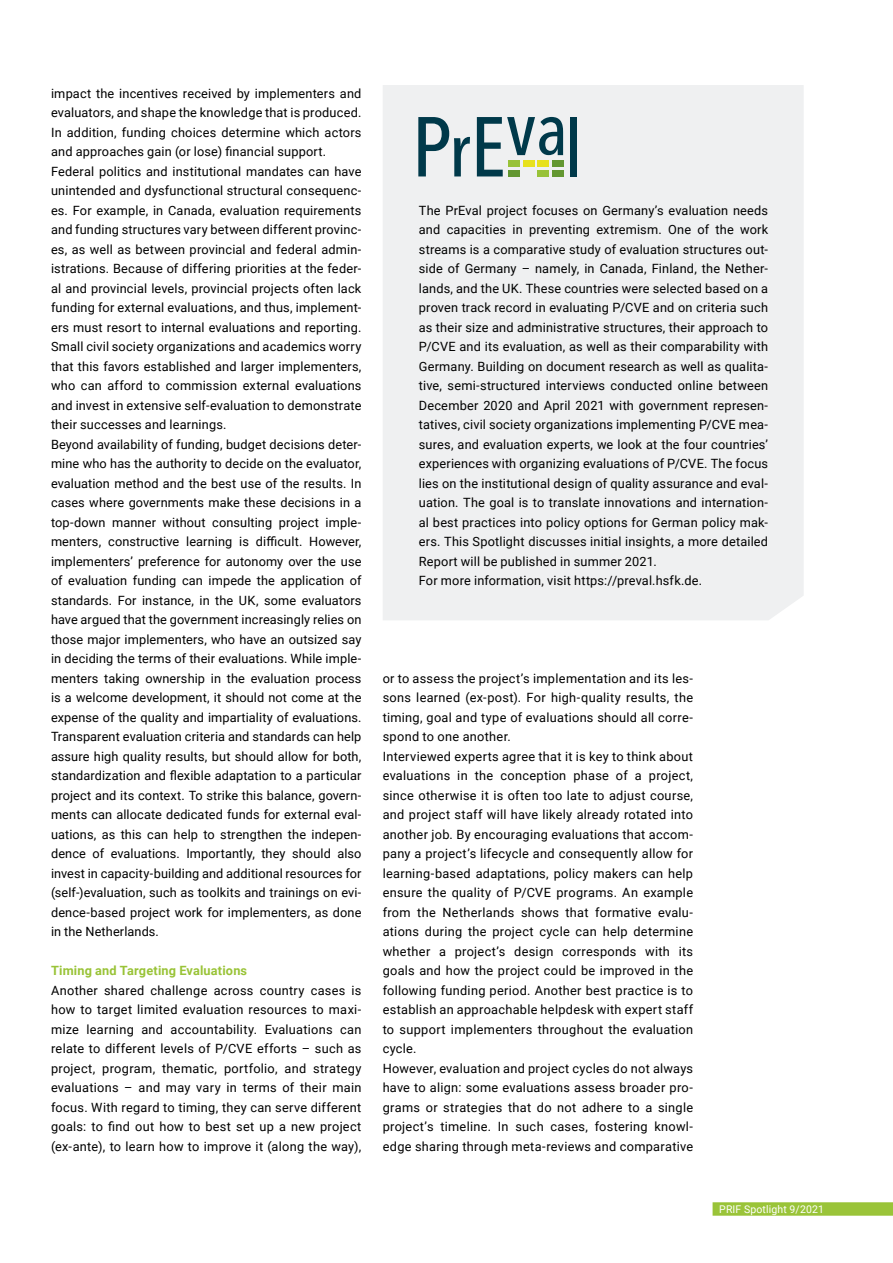
<style>
.page{position:relative;width:893px;height:1263px;background:#fff}
.page>*{position:absolute;margin:0;border:0;box-sizing:border-box;transform-origin:0 0}
.Fließtext{font:12.75px/19.5px "Roboto";letter-spacing:.015em;color:#000;text-align:justify}
.Zwischenüberschrift{font:700 12.75px "Roboto";letter-spacing:.015em;color:#99c337}
.t1{font:10.65px "Roboto";letter-spacing:.01em;color:#fff}
</style>
<div class="page">
<svg style="left:713px;top:1202px;width:180px;height:14px;background:#9dc640"></svg>
<div style="left:383px;top:85px;width:421px;height:535px;background:#eff0f1"></div>
<svg style="left:418px;top:117px;width:52px;height:59px"></svg>
<svg style="left:477px;top:117px;width:86px;height:59px"></svg>
<div style="left:570px;top:117px;width:7px;height:59px;background:#00394a"></div>
<div style="left:509px;top:170px;width:11px;height:6px;background:#639731"></div>
<div style="left:537px;top:170px;width:12px;height:6px;background:#98c238"></div>
<div style="left:552px;top:170px;width:11px;height:6px;background:#639731"></div>
<div style="left:509px;top:160px;width:11px;height:7px;background:#98c238"></div>
<div style="left:523px;top:160px;width:12px;height:7px;background:#e7e11e"></div>
<div style="left:537px;top:160px;width:12px;height:7px;background:#e7e11e"></div>
<div style="left:552px;top:160px;width:11px;height:7px;background:#639731"></div>
<p class="Fließtext" style="left:51px;top:83px;width:312px">impact the incentives received by implementers and evaluators, and shape the knowledge that is produced.<br>In addition, funding choices determine which actors and approaches gain (or lose) financial support.</p>
<p class="Fließtext" style="left:51px;top:161px;width:312px">Federal politics and institutional mandates can have unintended and dysfunctional structural consequenc&shy;es. For example, in Canada, evaluation requirements and funding structures vary between different provinc&shy;es, as well as between provincial and federal admin&shy;istrations. Because of differing priorities at the feder&shy;al and provincial levels, provincial projects often lack funding for external evaluations, and thus, implement&shy;ers must resort to internal evaluations and reporting.<br>Small civil society organizations and academics worry that this favors established and larger implementers, who can afford to commission external evaluations and invest in extensive self-evaluation to demonstrate their successes and learnings.</p>
<p class="Fließtext" style="left:51px;top:434px;width:312px">Beyond availability of funding, budget decisions deter&shy;mine who has the authority to decide on the evaluator, evaluation method and the best use of the results. In cases where governments make these decisions in a top-down manner without consulting project imple&shy;menters, constructive learning is difficult. However, implementers’ preference for autonomy over the use of evaluation funding can impede the application of standards. For instance, in the UK, some evaluators have argued that the government increasingly relies on those major implementers, who have an outsized say in deciding the terms of their evaluations. While imple&shy;menters taking ownership in the evaluation process is a welcome development, it should not come at the expense of the quality and impartiality of evaluations.<br>Transparent evaluation criteria and standards can help assure high quality results, but should allow for both, standardization and flexible adaptation to a particular project and its context. To strike this balance, govern&shy;ments can allocate dedicated funds for external eval&shy;uations, as this can help to strengthen the indepen&shy;dence of evaluations. Importantly, they should also invest in capacity-building and additional resources for (self-)evaluation, such as toolkits and trainings on evi&shy;dence-based project work for implementers, as done in the Netherlands.</p>
<h2 class="Zwischenüberschrift" style="left:51px;top:962px;width:198px">Timing and Targeting Evaluations</h2>
<p class="Fließtext" style="left:51px;top:980px;width:312px">Another shared challenge across country cases is how to target limited evaluation resources to maxi&shy;mize learning and accountability. Evaluations can relate to different levels of P/CVE efforts – such as project, program, thematic, portfolio, and strategy evaluations – and may vary in terms of their main focus. With regard to timing, they can serve different goals: to find out how to best set up a new project (ex-ante), to learn how to improve it (along the way),</p>
<p class="Fließtext" style="left:419px;top:200px;width:351px">The PrEval project focuses on Germany’s evaluation needs and capacities in preventing extremism. One of the work streams is a comparative study of evaluation structures out&shy;side of Germany – namely, in Canada, Finland, the Nether&shy;lands, and the UK. These countries were selected based on a proven track record in evaluating P/CVE and on criteria such as their size and administrative structures, their approach to P/CVE and its evaluation, as well as their comparability with Germany. Building on document research as well as qualita&shy;tive, semi-structured interviews conducted online between December 2020 and April 2021 with government represen&shy;tatives, civil society organizations implementing P/CVE mea&shy;sures, and evaluation experts, we look at the four countries’ experiences with organizing evaluations of P/CVE. The focus lies on the institutional design of quality assurance and eval&shy;uation. The goal is to translate innovations and internation&shy;al best practices into policy options for German policy mak&shy;ers. This Spotlight discusses initial insights, a more detailed Report will be published in summer 2021.</p>
<p class="Fließtext" style="left:419px;top:570px;width:285px">For more information, visit https://preval.hsfk.de.</p>
<p class="Fließtext" style="left:383px;top:668px;width:312px">or to assess the project’s implementation and its les&shy;sons learned (ex-post). For high-quality results, the timing, goal and type of evaluations should all corre&shy;spond to one another.</p>
<p class="Fließtext" style="left:383px;top:746px;width:312px">Interviewed experts agree that it is key to think about evaluations in the conception phase of a project, since otherwise it is often too late to adjust course, and project staff will have likely already rotated into another job. By encouraging evaluations that accom&shy;pany a project’s lifecycle and consequently allow for learning-based adaptations, policy makers can help ensure the quality of P/CVE programs. An example from the Netherlands shows that formative evalu&shy;ations during the project cycle can help determine whether a project’s design corresponds with its goals and how the project could be improved in the following funding period. Another best practice is to establish an approachable helpdesk with expert staff to support implementers throughout the evaluation cycle.</p>
<p class="Fließtext" style="left:383px;top:1058px;width:312px">However, evaluation and project cycles do not always have to align: some evaluations assess broader pro&shy;grams or strategies that do not adhere to a single project’s timeline. In such cases, fostering knowl&shy;edge sharing through meta-reviews and comparative</p>
<p class="t1" style="left:719px;top:1202px;width:106px">PRIF Spotlight 9/2021</p>
</div>
